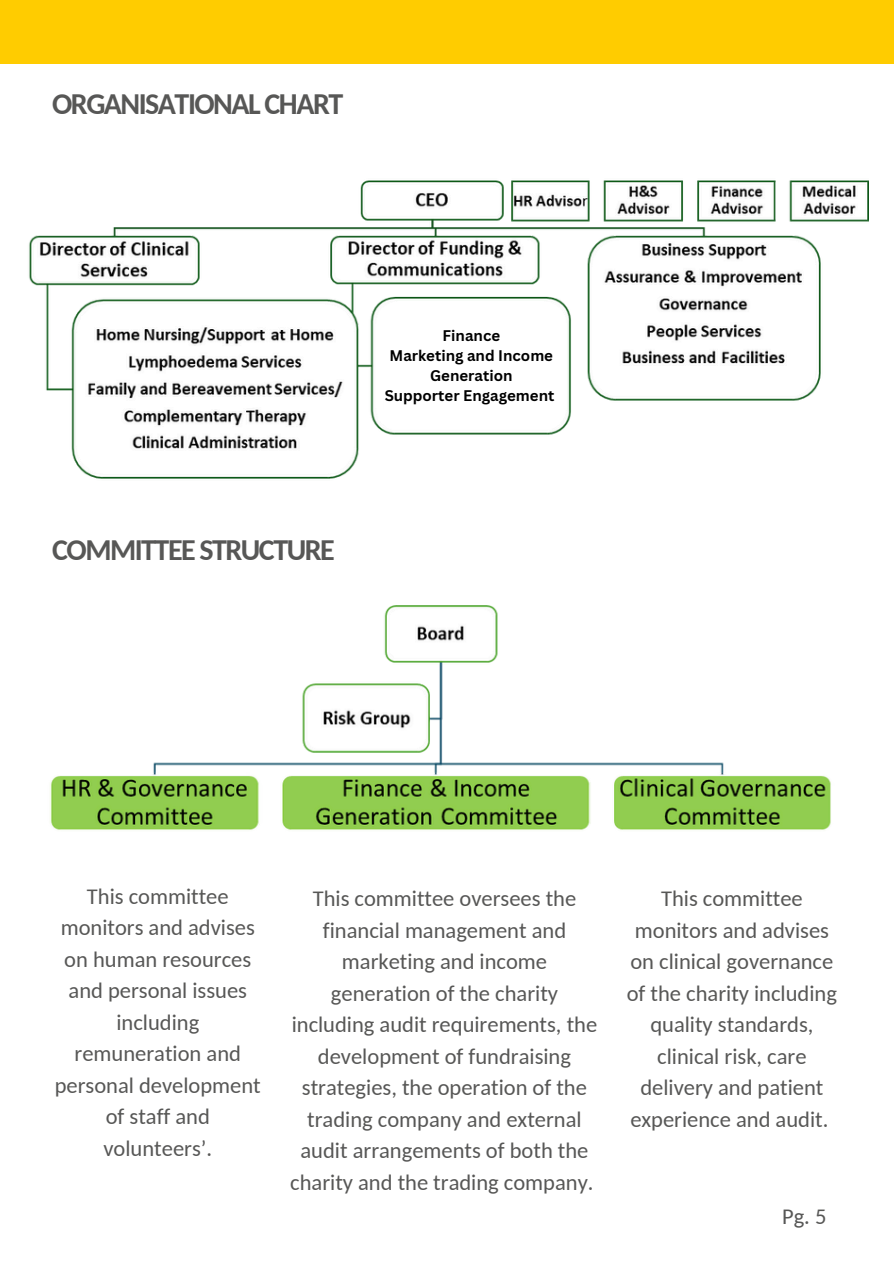
<style>
.page{position:relative;width:894px;height:1264px;background:#fff}
.page>*{position:absolute;margin:0;border:0;box-sizing:border-box;transform-origin:0 0}
.t1{font:700 30px "Carlito";letter-spacing:-.05em;color:#575756}
.t2{font:22.5px/31.5px "Carlito";color:#575756;text-align:center}
.t3{font:700 15px/20.2px "Canva Sans";color:#000;text-align:center}
</style>
<div class="page">
<div style="left:0;top:0;width:893px;height:63px;background:#fc0"></div>
<img style="left:29px;top:180px;width:839px;height:299px">
<img style="left:50px;top:605px;width:781px;height:225px">
<div style="left:384px;top:311px;width:174px;height:108px;background:#fff"></div>
<h1 class="t1" style="left:52px;top:91px;width:292px">ORGANISATIONAL CHART</h1>
<p class="t3" style="left:442px;top:324px;width:59px">Finance</p>
<h2 class="t3" style="left:389px;top:345px;width:165px">Marketing and Income<br>Generation</h2>
<h2 class="t3" style="left:384px;top:385px;width:171px">Supporter Engagement</h2>
<p class="t1" style="left:52px;top:537px;width:284px">COMMITTEE STRUCTURE</p>
<p class="t2" style="left:55px;top:882px;width:207px">This committee monitors and advises on human resources and personal issues including remuneration and personal development of staff and volunteers’.</p>
<p class="t2" style="left:290px;top:884px;width:308px">This committee oversees the financial management and marketing and income generation of the charity including audit requirements, the development of fundraising strategies, the operation of the trading company and external audit arrangements of both the charity and the trading company.</p>
<p class="t2" style="left:626px;top:884px;width:212px">This committee monitors and advises on clinical governance of the charity including quality standards, clinical risk, care delivery and patient experience and audit.</p>
<h1 class="t2" style="left:781px;top:1202px;width:46px">Pg. 5</h1>
</div>
